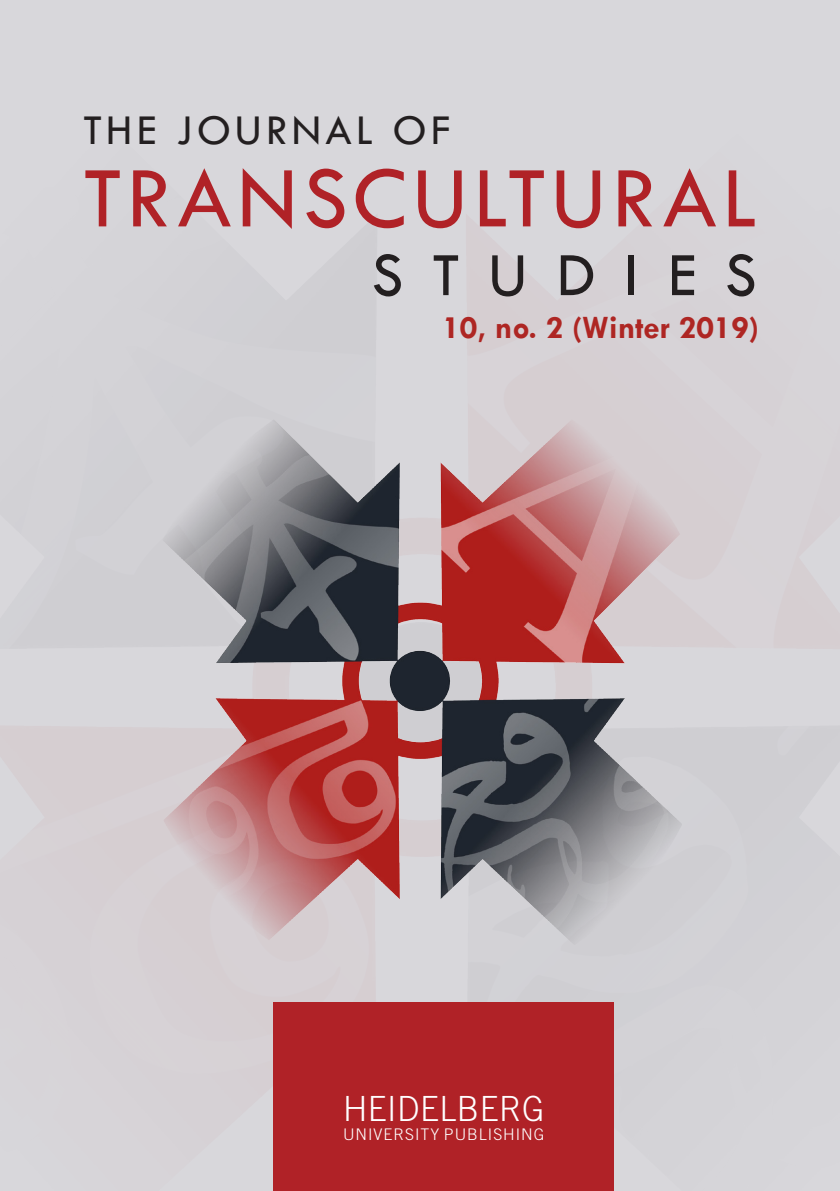
<style>
.page{position:relative;width:840px;height:1191px;background:#fff}
.page>*{position:absolute;margin:0;border:0;box-sizing:border-box;transform-origin:0 0}
.t1{font:90px "Tw Cen";letter-spacing:.06em;color:#b02227}
.t2{font:64px "Tw Cen";letter-spacing:.45em;color:#231f20}
.t3{font:44px "Tw Cen";letter-spacing:.09em;color:#231f20}
.t4{font:300 34.8px "Trade Gothic LT Std";letter-spacing:.015em;color:#fff}
.t5{font:700 33px "Tw Cen";color:#ae2623}
.t6{font:300 16px "Trade Gothic LT Std";letter-spacing:.06em;color:#fff}
</style>
<div class="page">
<div style="left:0;top:0;width:839px;height:1191px;background:#d8d7db"></div>
<img style="left:162px;top:419px;width:519px;height:525px">
<div style="left:273px;top:1002px;width:340px;height:189px;background:#b02227"></div>
<h3 class="t3" style="left:83px;top:103px;width:368px">THE JOURNAL OF</h3>
<h1 class="t1" style="left:83px;top:144px;width:674px">TRANSCULTURAL</h1>
<h2 class="t2" style="left:371px;top:236px;width:386px">STUDIES</h2>
<h3 class="t5" style="left:442px;top:307px;width:318px">10, no. 2 (Winter 2019)</h3>
<h3 class="t4" style="left:343px;top:1087px;width:203px">HEIDELBERG</h3>
<p class="t6" style="left:343px;top:1124px;width:203px">UNIVERSITY PUBLISHING</p>
</div>
